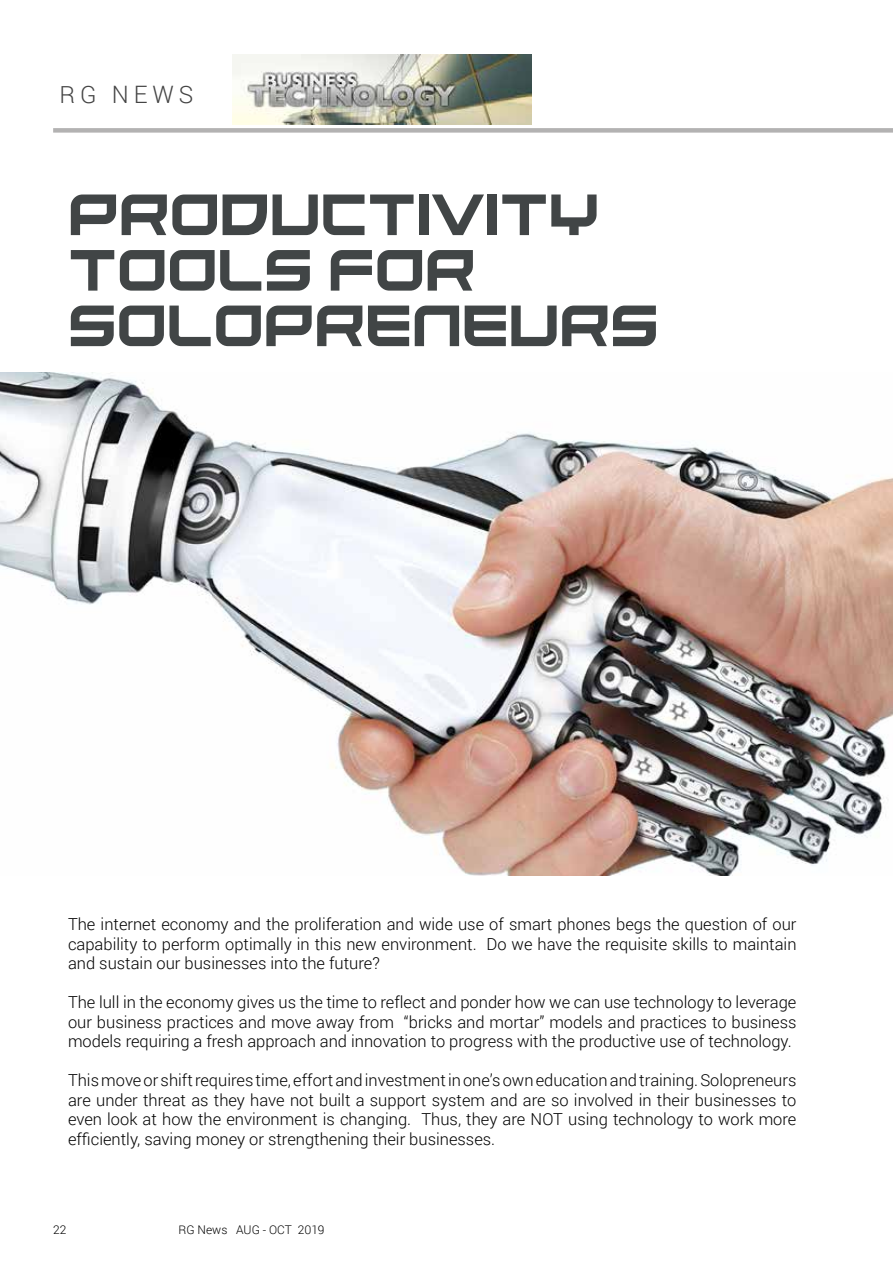
<style>
.page{position:relative;width:893px;height:1263px;background:#fff}
.page>*{position:absolute;margin:0;border:0;box-sizing:border-box;transform-origin:0 0}
.t1{font:57px/55.5px "United Kingdom";color:#414546}
.t2{font:300 24px "Roboto";letter-spacing:.2em;color:#444}
.t3{font:300 16.5px/19.5px "Roboto";color:#000;text-align:justify}
.t4{font:300 12px "Roboto";color:#000}
</style>
<div class="page">
<img style="left:232px;top:54px;width:299px;height:70px">
<img style="left:0;top:373px;width:893px;height:503px">
<div style="left:53px;top:128px;width:840px;height:5px;background:#b3b2b2"></div>
<h2 class="t2" style="left:60px;top:78px;width:135px">RG NEWS</h2>
<h1 class="t1" style="left:68px;top:188px;width:592px">PRODUCTIVITY<br>TOOLS FOR<br>SOLOPRENEURS</h1>
<p class="t3" style="left:68px;top:914px;width:730px">The internet economy and the proliferation and wide use of smart phones begs the question of our capability to perform optimally in this new environment. Do we have the requisite skills to maintain and sustain our businesses into the future?</p>
<p class="t3" style="left:68px;top:992px;width:730px">The lull in the economy gives us the time to reflect and ponder how we can use technology to leverage our business practices and move away from “bricks and mortar” models and practices to business models requiring a fresh approach and innovation to progress with the productive use of technology.</p>
<p class="t3" style="left:68px;top:1070px;width:730px">This move or shift requires time, effort and investment in one’s own education and training. Solopreneurs are under threat as they have not built a support system and are so involved in their businesses to even look at how the environment is changing. Thus, they are NOT using technology to work more efficiently, saving money or strengthening their businesses.</p>
<p class="t4" style="left:53px;top:1221px;width:15px">22</p>
<p class="t4" style="left:179px;top:1221px;width:148px">RG News AUG - OCT 2019</p>
</div>
